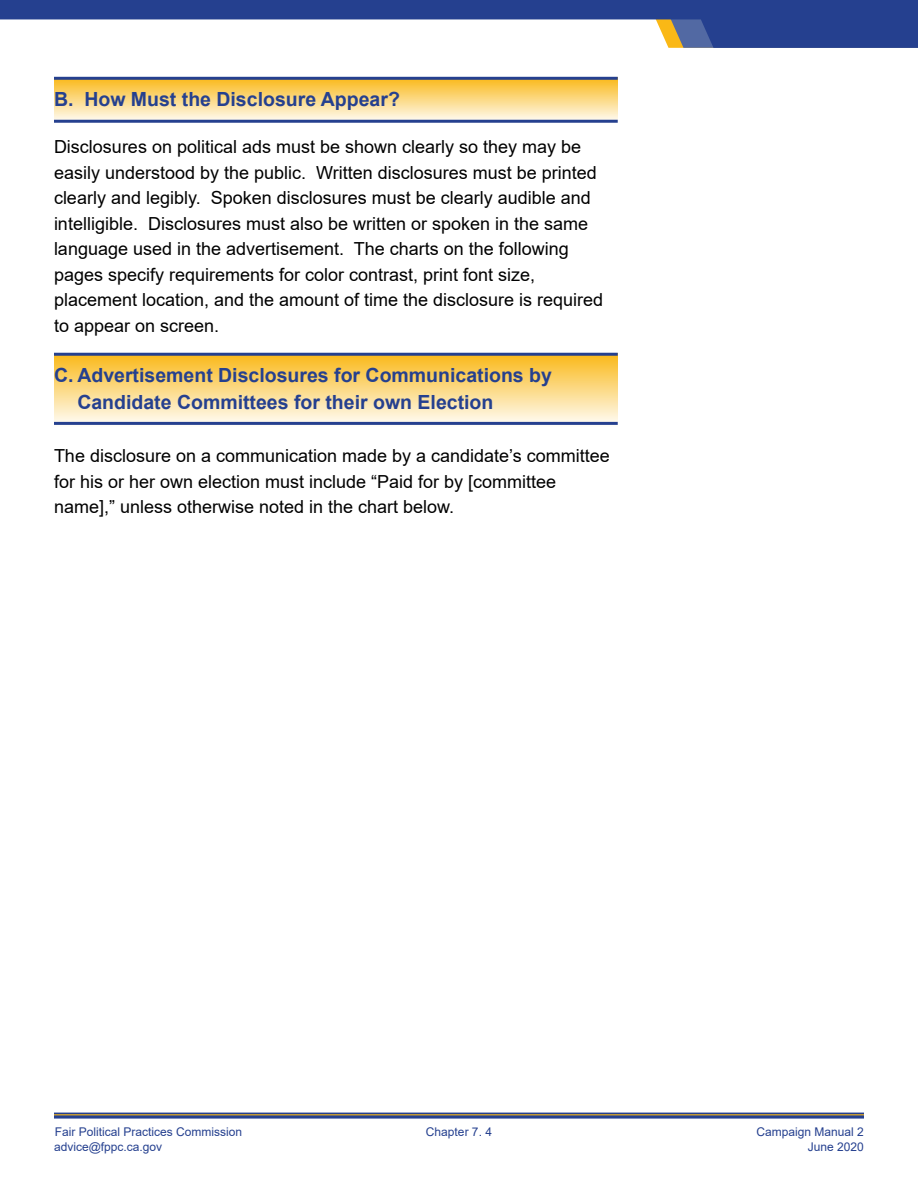
<style>
.page{position:relative;width:918px;height:1188px;background:#fff}
.page>*{position:absolute;margin:0;border:0;box-sizing:border-box;transform-origin:0 0}
.H1_-_MultiLine{font:700 19.5px/27px "Arial";color:#25408f}
.H1_No_Lines{font:700 19.5px "Arial";color:#25408f}
.Main_Paragraph{font:18px/25.5px "Arial";color:#000}
.t1{font:12px/15px "Arial";color:#25408f}
</style>
<div class="page">
<svg style="left:54px;top:80px;width:564px;height:40px;background:#fad987"></svg>
<hr style="left:54px;top:77px;width:564px;height:3px;background:#25408f">
<hr style="left:54px;top:120px;width:564px;height:3px;background:#25408f">
<div style="left:54px;top:353px;width:564px;height:74px;background:linear-gradient(to bottom,#fbb917,#fcfaf6)"></div>
<hr style="left:54px;top:353px;width:564px;height:3px;background:#25408f">
<hr style="left:54px;top:422px;width:564px;height:3px;background:#25408f">
<svg style="left:54px;top:1113px;width:810px;height:6px;background:#47598f"></svg>
<hr style="left:54px;top:1114px;width:810px;height:1px;background:#fab816">
<svg style="left:0;top:0;width:918px;height:48px;fill:#25408f"></svg>
<p class="H1_No_Lines" style="left:54px;top:86px;width:347px">B. How Must the Disclosure Appear?</p>
<p class="Main_Paragraph" style="left:54px;top:134px;width:551px">Disclosures on political ads must be shown clearly so they may be easily understood by the public. Written disclosures must be printed clearly and legibly. Spoken disclosures must be clearly audible and intelligible. Disclosures must also be written or spoken in the same language used in the advertisement. The charts on the following pages specify requirements for color contrast, print font size, placement location, and the amount of time the disclosure is required to appear on screen.</p>
<p class="H1_-_MultiLine" style="left:77px;top:362px;width:476px;text-indent:-23px">C. Advertisement Disclosures for Communications by<br>Candidate Committees for their own Election</p>
<p class="Main_Paragraph" style="left:54px;top:443px;width:557px">The disclosure on a communication made by a candidate’s committee for his or her own election must include “Paid for by [committee name],” unless otherwise noted in the chart below.</p>
<p class="t1" style="left:54px;top:1124px;width:190px">Fair Political Practices Commission advice@fppc.ca.gov</p>
<p class="t1" style="left:426px;top:1124px;width:68px">Chapter 7. 4</p>
<p class="t1" style="left:757px;top:1124px;width:109px;text-align:right">Campaign Manual 2<br>June 2020</p>
</div>
